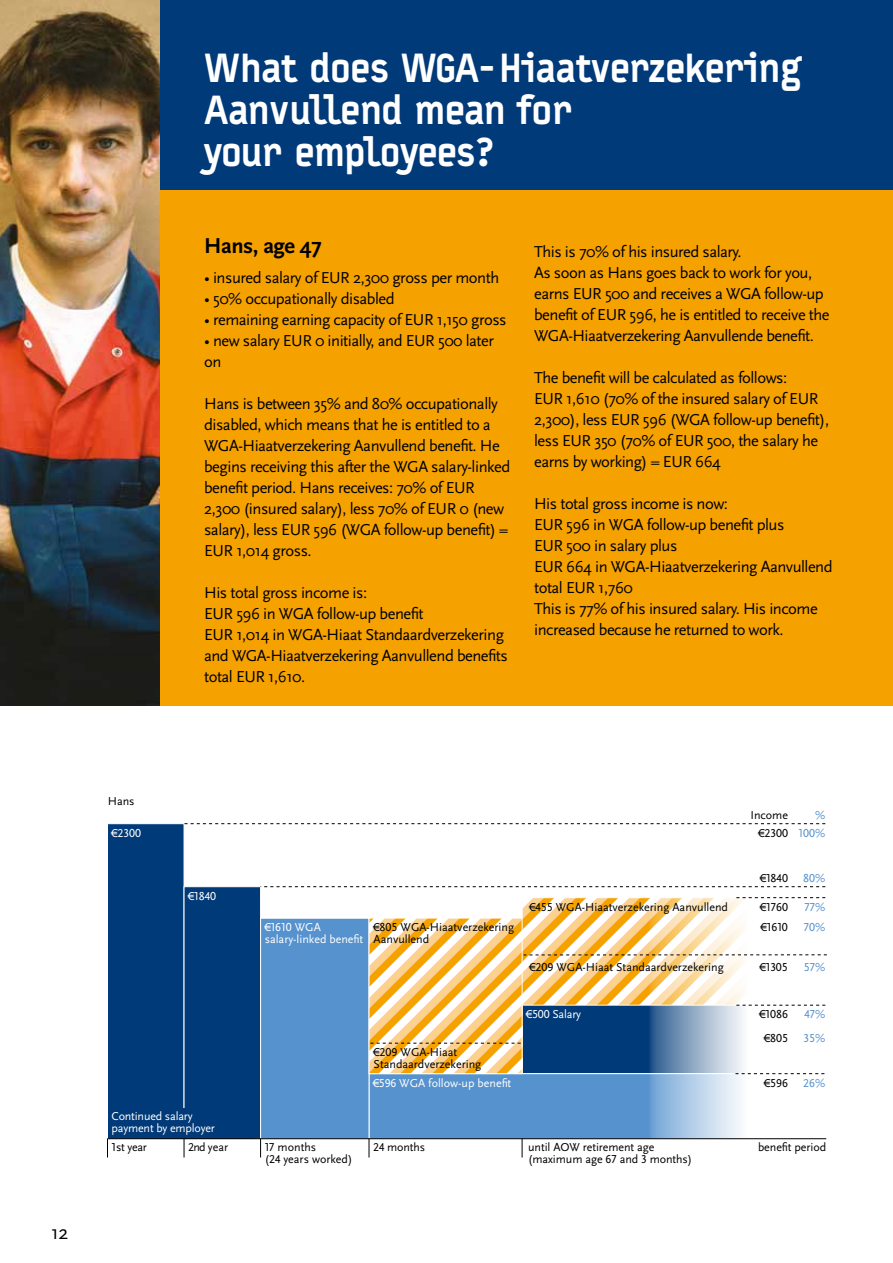
<style>
.page{position:relative;width:893px;height:1263px;background:#fff}
.page>*{position:absolute;margin:0;border:0;box-sizing:border-box;transform-origin:0 0}
.t1{font:900 39px/42px "Typestar";letter-spacing:-.04em;color:#fff}
.t2{font:700 22.5px "Scala Sans";letter-spacing:-.02em;color:#000}
.t3{font:20.25px "Scala Sans Pro";color:#000}
.t4{font:16.5px/21px "Scala Sans Pro";letter-spacing:-.03em;color:#000}
.t5{font:12px/12px "Scala Sans Pro";color:#000}
.t6{font:12px/12px "Scala Sans Pro";letter-spacing:-.015em;color:#fff}
.t7{font:12px/18.1px "Scala Sans Pro";color:#5692ce;text-align:right}
</style>
<div class="page">
<div style="left:0;top:0;width:893px;height:191px;background:#003a78"></div>
<div style="left:0;top:191px;width:893px;height:515px;background:#f5a100"></div>
<img style="left:0;top:0;width:160px;height:706px">
<svg style="left:524px;top:899px;width:121px;height:106px"></svg>
<div style="left:522px;top:1005px;width:229px;height:69px;background:#003a78"></div>
<div style="left:522px;top:1005px;width:230px;height:69px;border:1px solid #fff"></div>
<div style="left:107px;top:823px;width:77px;height:316px;background:#003a78;border:1px solid #fff"></div>
<div style="left:369px;top:1073px;width:383px;height:66px;background:#5692ce;border:1px solid #fff"></div>
<div style="left:184px;top:886px;width:77px;height:253px;background:#003a78"></div>
<div style="left:260px;top:918px;width:109px;height:221px;background:#5692ce;border:1px solid #fff"></div>
<div style="left:143px;top:1109px;width:112px;height:30px;background:#003a78"></div>
<svg style="left:371px;top:920px;width:149px;height:152px"></svg>
<div style="left:369px;top:918px;width:153px;height:156px;border:1px solid #fff"></div>
<svg style="left:645px;top:897px;width:106px;height:241px"></svg>
<svg style="left:184px;top:823px;width:641px;height:1px"></svg>
<svg style="left:524px;top:954px;width:303px;height:1px"></svg>
<svg style="left:261px;top:886px;width:564px;height:1px"></svg>
<svg style="left:735px;top:897px;width:90px;height:1px"></svg>
<svg style="left:735px;top:1005px;width:90px;height:1px"></svg>
<svg style="left:735px;top:1073px;width:90px;height:1px"></svg>
<hr style="left:107px;top:1138px;width:719px;height:1px;background:#000">
<svg style="left:107px;top:1139px;width:1px;height:18px"></svg>
<svg style="left:184px;top:1139px;width:1px;height:18px"></svg>
<svg style="left:369px;top:1139px;width:1px;height:18px"></svg>
<svg style="left:260px;top:1139px;width:1px;height:18px"></svg>
<svg style="left:370px;top:1043px;width:153px;height:1px"></svg>
<svg style="left:522px;top:1139px;width:1px;height:18px"></svg>
<h1 class="t1" style="left:204px;top:47px;width:600px">What does WGA-Hiaatverzekering<br>Aanvullend mean for<br>your employees?</h1>
<h2 class="t2" style="left:204px;top:233px;width:119px">Hans, age 47</h2>
<p class="t4" style="left:204px;top:267px;width:297px">• insured salary of EUR 2,300 gross per month</p>
<p class="t4" style="left:204px;top:288px;width:192px">• 50% occupationally disabled</p>
<p class="t4" style="left:204px;top:309px;width:304px">• remaining earning capacity of EUR 1,150 gross</p>
<p class="t4" style="left:204px;top:330px;width:291px">• new salary EUR 0 initially, and EUR 500 later on</p>
<p class="t4" style="left:204px;top:393px;width:308px">Hans is between 35% and 80% occupationally disabled, which means that he is entitled to a WGA-Hiaatverzekering Aanvullend benefit. He begins receiving this after the WGA salary-linked benefit period. Hans receives: 70% of EUR 2,300 (insured salary), less 70% of EUR 0 (new salary), less EUR 596 (WGA follow-up benefit) = EUR 1,014 gross.</p>
<p class="t4" style="left:204px;top:582px;width:305px">His total gross income is:<br>EUR 596 in WGA follow-up benefit<br>EUR 1,014 in WGA-Hiaat Standaardverzekering and WGA-Hiaatverzekering Aanvullend benefits total EUR 1,610.</p>
<p class="t4" style="left:534px;top:241px;width:297px">This is 70% of his insured salary.<br>As soon as Hans goes back to work for you, earns EUR 500 and receives a WGA follow-up benefit of EUR 596, he is entitled to receive the WGA-Hiaatverzekering Aanvullende benefit.</p>
<p class="t4" style="left:534px;top:367px;width:297px">The benefit will be calculated as follows:<br>EUR 1,610 (70% of the insured salary of EUR 2,300), less EUR 596 (WGA follow-up benefit), less EUR 350 (70% of EUR 500, the salary he earns by working) = EUR 664</p>
<p class="t4" style="left:534px;top:493px;width:300px">His total gross income is now:<br>EUR 596 in WGA follow-up benefit plus<br>EUR 500 in salary plus<br>EUR 664 in WGA-Hiaatverzekering Aanvullend total EUR 1,760<br>This is 77% of his insured salary. His income increased because he returned to work.</p>
<p class="t3" style="left:51px;top:1221px;width:19px">12</p>
<p class="t5" style="left:108px;top:795px;width:28px">Hans</p>
<p class="t6" style="left:112px;top:827px;width:31px">€2300</p>
<p class="t6" style="left:188px;top:890px;width:29px">€1840</p>
<p class="t6" style="left:112px;top:1110px;width:105px">Continued salary payment by employer</p>
<p class="t6" style="left:265px;top:921px;width:100px">€1610 WGA salary-linked benefit</p>
<p class="t5" style="left:529px;top:901px;width:200px">€455 WGA-Hiaatverzekering Aanvullend</p>
<p class="t7" style="left:798px;top:806px;width:28px">%<br>100%</p>
<p class="t7" style="left:803px;top:869px;width:24px">80%</p>
<p class="t5" style="left:751px;top:809px;width:39px">Income</p>
<p class="t5" style="left:758px;top:827px;width:31px">€2300</p>
<p class="t5" style="left:760px;top:872px;width:29px">€1840</p>
<p class="t5" style="left:760px;top:901px;width:29px">€1760</p>
<p class="t7" style="left:805px;top:898px;width:22px">77%</p>
<p class="t5" style="left:374px;top:921px;width:142px">€805 WGA-Hiaatverzekering</p>
<p class="t5" style="left:761px;top:921px;width:29px">€1610</p>
<p class="t7" style="left:804px;top:918px;width:23px">70%</p>
<p class="t5" style="left:374px;top:933px;width:57px">Aanvullend</p>
<p class="t5" style="left:374px;top:1046px;width:109px">€209 WGA-Hiaat<br>Standaardverzekering</p>
<p class="t6" style="left:373px;top:1077px;width:140px">€596 WGA follow-up benefit</p>
<p class="t5" style="left:530px;top:961px;width:196px">€209 WGA-Hiaat Standaardverzekering</p>
<p class="t6" style="left:526px;top:1008px;width:56px">€500 Salary</p>
<p class="t5" style="left:760px;top:961px;width:30px">€1305</p>
<p class="t7" style="left:804px;top:958px;width:23px">57%</p>
<p class="t7" style="left:803px;top:1002px;width:23px;line-height:24px;text-align:left">47%<br>35%</p>
<p class="t5" style="left:759px;top:1002px;width:30px;line-height:24px;text-align:center">€1086 €805</p>
<p class="t5" style="left:764px;top:1077px;width:25px">€596</p>
<p class="t7" style="left:803px;top:1074px;width:24px">26%</p>
<p class="t5" style="left:112px;top:1141px;width:37px">1st year</p>
<p class="t5" style="left:188px;top:1141px;width:41px">2nd year</p>
<p class="t5" style="left:758px;top:1141px;width:70px">benefit period</p>
<p class="t5" style="left:265px;top:1141px;width:89px">17 months<br>(24 years worked)</p>
<p class="t5" style="left:373px;top:1141px;width:54px">24 months</p>
<p class="t5" style="left:528px;top:1141px;width:166px">until AOW retirement age (maximum age 67 and 3 months)</p>
</div>
